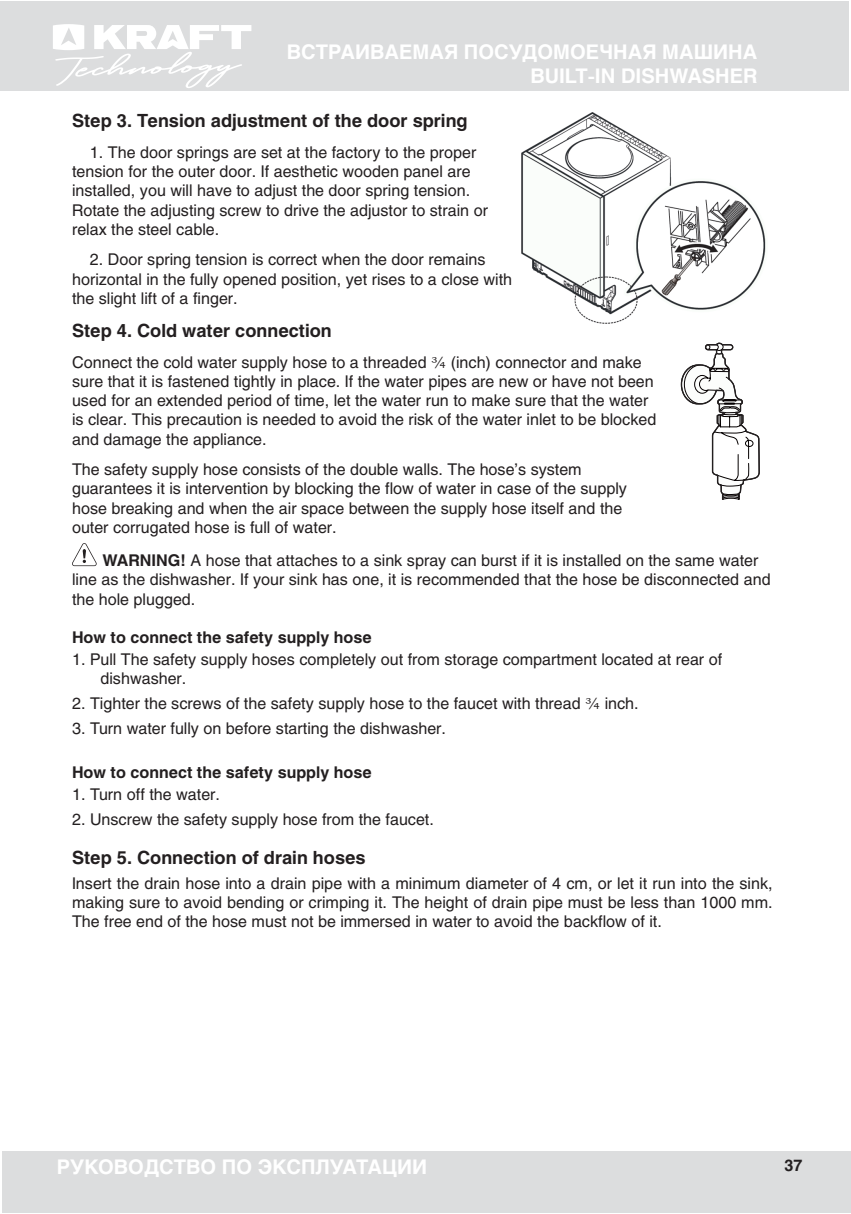
<style>
.page{position:relative;width:851px;height:1214px;background:#fff}
.page>*{position:absolute;margin:0;border:0;box-sizing:border-box;transform-origin:0 0}
.t1{font:700 20px/24px "Helios";color:#fff;text-align:right}
.t2{font:700 18px "Helios C";color:#231f20}
.t3{font:16px/19.2px "Helios";color:#231f20}
.t4{font:700 16px "Helios";color:#231f20}
.s1{font-family:"Bookman Old Style"}
.s2{font-family:"Helios C";font-weight:700}
</style>
<div class="page">
<div style="left:2px;top:1151px;width:848px;height:61px;background:#dcddde"></div>
<div style="left:0;top:1px;width:848px;height:89px;background:#dcddde"></div>
<svg style="left:53px;top:24px;width:198px;height:64px"></svg>
<svg style="left:72px;top:543px;width:25px;height:23px"></svg>
<img style="left:521px;top:112px;width:245px;height:211px">
<svg style="left:680px;top:342px;width:80px;height:158px"></svg>
<p class="t1" style="left:287px;top:39px;width:472px">ВСТРАИВАЕМАЯ ПОСУДОМОЕЧНАЯ МАШИНА<br>BUILT-IN DISHWASHER</p>
<p class="t2" style="left:72px;top:110px;width:397px">Step 3. Tension adjustment of the door spring</p>
<p class="t3" style="left:72px;top:142px;width:417px;text-indent:18px">1. The door springs are set at the factory to the proper tension for the outer door. If aesthetic wooden panel are installed, you will have to adjust the door spring tension.<br>Rotate the adjusting screw to drive the adjustor to strain or relax the steel cable.</p>
<p class="t3" style="left:72px;top:250px;width:441px;text-indent:18px">2. Door spring tension is correct when the door remains horizontal in the fully opened position, yet rises to a close with the slight lift of a finger.</p>
<p class="t2" style="left:72px;top:320px;width:261px">Step 4. Cold water connection</p>
<p class="t3" style="left:72px;top:352px;width:585px">Connect the cold water supply hose to a threaded <span class="s1">¾</span> (inch) connector and make sure that it is fastened tightly in place. If the water pipes are new or have not been used for an extended period of time, let the water run to make sure that the water is clear. This precaution is needed to avoid the risk of the water inlet to be blocked and damage the appliance.</p>
<p class="t3" style="left:72px;top:459px;width:556px">The safety supply hose consists of the double walls. The hose’s system guarantees it is intervention by blocking the flow of water in case of the supply hose breaking and when the air space between the supply hose itself and the outer corrugated hose is full of water.</p>
<p class="t3" style="left:72px;top:550px;width:700px;text-indent:30px"><span class="s2">WARNING!</span> A hose that attaches to a sink spray can burst if it is installed on the same water line as the dishwasher. If your sink has one, it is recommended that the hose be disconnected and the hole plugged.</p>
<p class="t4" style="left:72px;top:628px;width:301px">How to connect the safety supply hose</p>
<p class="t3" style="left:100px;top:649px;width:623px;text-indent:-28px">1. Pull The safety supply hoses completely out from storage compartment located at rear of dishwasher.</p>
<p class="t3" style="left:72px;top:693px;width:568px">2. Tighter the screws of the safety supply hose to the faucet with thread <span class="s1">¾</span> inch.</p>
<p class="t3" style="left:72px;top:718px;width:375px">3. Turn water fully on before starting the dishwasher.</p>
<p class="t4" style="left:72px;top:763px;width:301px">How to connect the safety supply hose</p>
<p class="t3" style="left:72px;top:784px;width:149px">1. Turn off the water.</p>
<p class="t3" style="left:72px;top:809px;width:363px">2. Unscrew the safety supply hose from the faucet.</p>
<p class="t2" style="left:72px;top:847px;width:295px">Step 5. Connection of drain hoses</p>
<p class="t3" style="left:72px;top:873px;width:702px;text-align:justify">Insert the drain hose into a drain pipe with a minimum diameter of 4 cm, or let it run into the sink, making sure to avoid bending or crimping it. The height of drain pipe must be less than 1000 mm.<br>The free end of the hose must not be immersed in water to avoid the backflow of it.</p>
<p class="t1" style="left:57px;top:1154px;width:372px">РУКОВОДСТВО ПО ЭКСПЛУАТАЦИИ</p>
<p class="t4" style="left:784px;top:1155px;width:19px">37</p>
</div>
